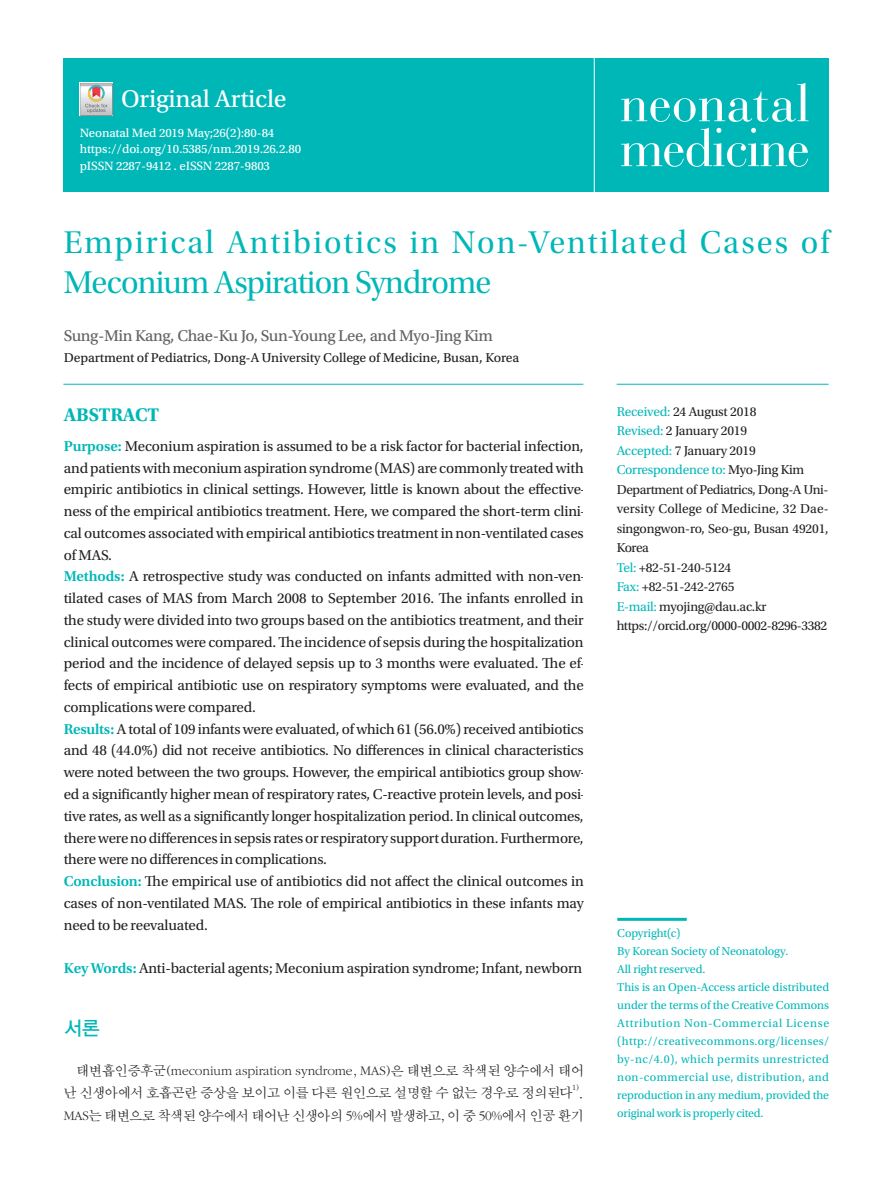
<style>
.page{position:relative;width:893px;height:1191px;background:#fff}
.page>*{position:absolute;margin:0;border:0;box-sizing:border-box;transform-origin:0 0}
.t1{font:33px/39.6px "Utopia Std Subh";letter-spacing:.06em;color:#00b7b8}
.t2{font:25.5px "Utopia Std Capt";letter-spacing:-.01em;color:#fff}
.t3{font:19.5px "YDIYGO130 KS Cpc EUC H";color:#00b7b8}
.t4{font:700 19.2px "Utopia Std";letter-spacing:-.01em;color:#00b7b8}
.t5{font:16.5px "Utopia Std Capt";letter-spacing:-.03em;color:#636366}
.t6{font:15px/21.8px "Utopia Std";letter-spacing:-.01em;color:#231f20}
.t7{font:14.25px/22.5px "Sand Sm";letter-spacing:-.015em;color:#231f20}
.t8{font:13.5px/19.5px "Utopia Std";letter-spacing:-.02em;color:#231f20}
.t9{font:13.5px "Utopia Std Capt";letter-spacing:-.01em;color:#231f20}
.t10{font:12.75px/16.5px "Utopia Std Capt";letter-spacing:-.01em;color:#fff}
.t11{font:12px/18px "Utopia Std";color:#00b7b8}
.t12{font:8.55px "Sand Sm";color:#231f20}
.s1{font-weight:600;color:#00b7b8}
.s2{color:#00b7b8}
</style>
<div class="page">
<div style="left:64px;top:58px;width:765px;height:134px;background:#00b7b8"></div>
<hr style="left:617px;top:384px;width:212px;height:1px;background:#00b7b8">
<hr style="left:63px;top:384px;width:520px;height:1px;background:#00b7b8">
<svg style="left:621px;top:128px;width:187px;height:39px"></svg>
<svg style="left:621px;top:83px;width:187px;height:39px"></svg>
<hr style="left:594px;top:32px;width:1px;height:181px;background:#fff">
<hr style="left:617px;top:917px;width:70px;height:3px;background:#00b7b8">
<svg style="left:80px;top:83px;width:33px;height:33px"></svg>
<h2 class="t2" style="left:121px;top:85px;width:167px">Original Article</h2>
<p class="t10" style="left:80px;top:124px;width:223px">Neonatal Med 2019 May;26(2):80-84 https://doi.org/10.5385/nm.2019.26.2.80 pISSN 2287-9412 . eISSN 2287-9803</p>
<h1 class="t1" style="left:64px;top:223px;width:767px">Empirical Antibiotics in Non-Ventilated Cases of<br>Meconium Aspiration Syndrome</h1>
<p class="t5" style="left:64px;top:326px;width:431px">Sung-Min Kang, Chae-Ku Jo, Sun-Young Lee, and Myo-Jing Kim</p>
<p class="t9" style="left:64px;top:350px;width:457px">Department of Pediatrics, Dong-A University College of Medicine, Busan, Korea</p>
<p class="t4" style="left:64px;top:404px;width:97px">ABSTRACT</p>
<p class="t6" style="left:64px;top:435px;width:521px"><span class="s1">Purpose:</span> Meconium aspiration is assumed to be a risk factor for bacterial infection, and patients with meconium aspiration syndrome (MAS) are commonly treated with empiric antibiotics in clinical settings. However, little is known about the effective&shy;ness of the empirical antibiotics treatment. Here, we compared the short-term clini&shy;cal outcomes associated with empirical antibiotics treatment in non-ventilated cases of MAS.<br><span class="s1">Methods:</span> A retrospective study was conducted on infants admitted with non-ven&shy;tilated cases of MAS from March 2008 to September 2016. The infants enrolled in the study were divided into two groups based on the antibiotics treatment, and their clinical outcomes were compared. The incidence of sepsis during the hospitalization period and the incidence of delayed sepsis up to 3 months were evaluated. The ef&shy;fects of empirical antibiotic use on respiratory symptoms were evaluated, and the complications were compared.<br><span class="s1">Results:</span> A total of 109 infants were evaluated, of which 61 (56.0%) received antibiotics and 48 (44.0%) did not receive antibiotics. No differences in clinical characteristics were noted between the two groups. However, the empirical antibiotics group show&shy;ed a significantly higher mean of respiratory rates, C-reactive protein levels, and posi&shy;tive rates, as well as a significantly longer hospitalization period. In clinical outcomes, there were no differences in sepsis rates or respiratory support duration. Furthermore, there were no differences in complications.<br><span class="s1">Conclusion:</span> The empirical use of antibiotics did not affect the clinical outcomes in cases of non-ventilated MAS. The role of empirical antibiotics in these infants may need to be reevaluated.</p>
<p class="t6" style="left:64px;top:957px;width:520px"><span class="s1">Key Words:</span> Anti-bacterial agents; Meconium aspiration syndrome; Infant, newborn</p>
<h3 class="t3" style="left:64px;top:1018px;width:38px">서론</h3>
<p class="t7" style="left:64px;top:1059px;width:522px;text-indent:13px">태변흡인증후군(meconium aspiration syndrome, MAS)은 태변으로 착색된 양수에서 태어 난 신생아에서 호흡곤란 증상을 보이고 이를 다른 원인으로 설명할 수 없는 경우로 정의된다</p>
<p class="t12" style="left:572px;top:1083px;width:8px">1)</p>
<p class="t7" style="left:64px;top:1082px;width:521px;text-align:right">.<br>MAS는 태변으로 착색된 양수에서 태어난 신생아의 5%에서 발생하고, 이 중 50%에서 인공 환기</p>
<p class="t8" style="left:617px;top:402px;width:213px"><span class="s2">Received:</span> 24 August 2018<br><span class="s2">Revised:</span> 2 January 2019<br><span class="s2">Accepted:</span> 7 January 2019<br><span class="s2">Correspondence to:</span> Myo-Jing Kim<br>Department of Pediatrics, Dong-A Uni&shy;versity College of Medicine, 32 Dae&shy;singongwon-ro, Seo-gu, Busan 49201,<br>Korea<br><span class="s2">Tel:</span> +82-51-240-5124<br><span class="s2">Fax:</span> +82-51-242-2765<br><span class="s2">E-mail:</span> myojing@dau.ac.kr https://orcid.org/0000-0002-8296-3382</p>
<p class="t11" style="left:617px;top:924px;width:213px">Copyright(c)<br>By Korean Society of Neonatology.<br>All right reserved.<br>This is an Open-Access article distributed under the terms of the Creative Commons Attribution Non-Commercial License (http://creativecommons.org/licenses/ by-nc/4.0), which permits unrestricted non-commercial use, distribution, and reproduction in any medium, provided the original work is properly cited.</p>
</div>
